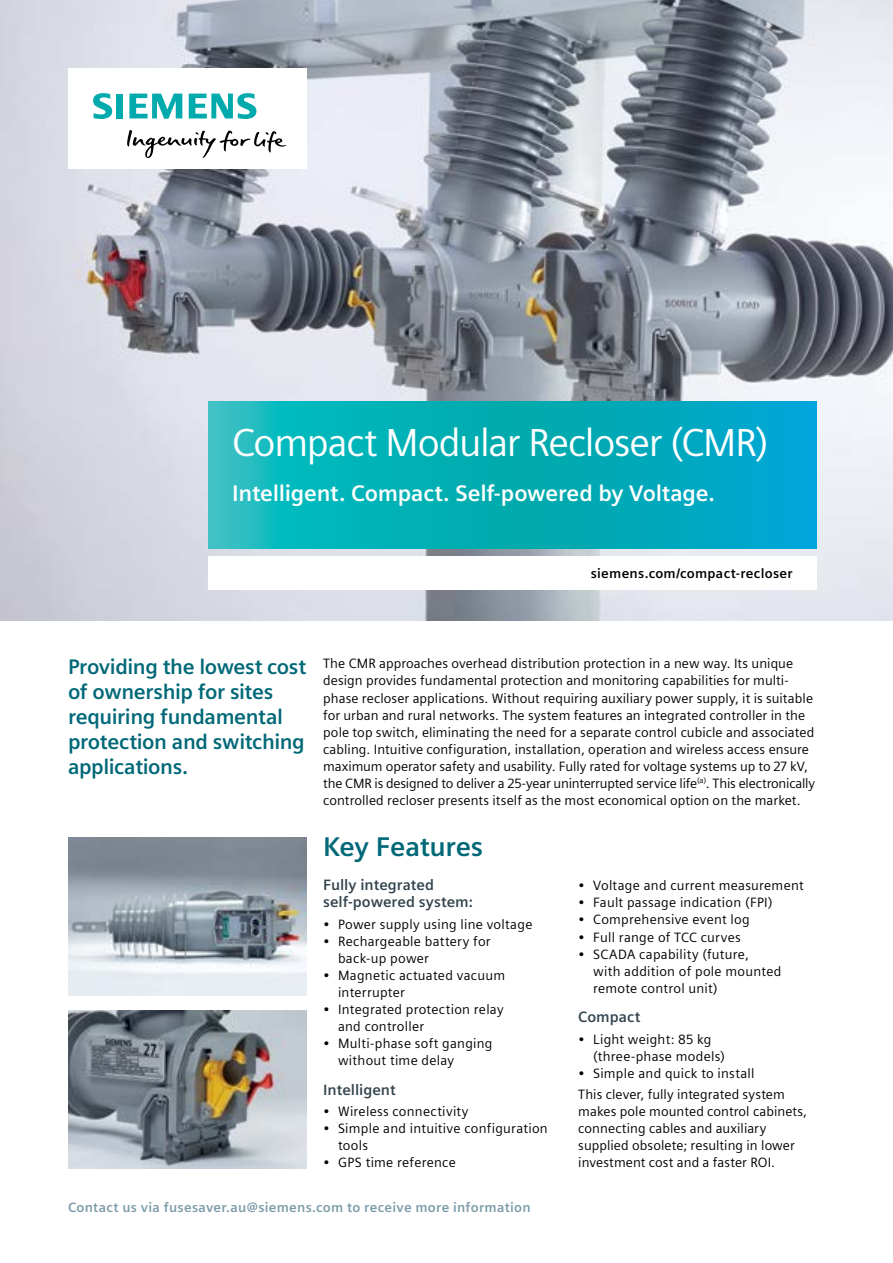
<style>
.page{position:relative;width:893px;height:1263px;background:#fff}
.page>*{position:absolute;margin:0;border:0;box-sizing:border-box;transform-origin:0 0}
.t1{font:39px "Siemens Sans";letter-spacing:-.03em;color:#fff}
.t2{font:700 27px "Siemens Sans";letter-spacing:-.01em;color:#006877}
.t3{font:700 22.5px "Siemens Sans";letter-spacing:-.01em;color:#fff}
.t4{font:700 21px/25.2px "Siemens Sans";letter-spacing:-.02em;color:#006877}
.t5{font:700 15px/17px "Siemens Sans";color:#34454f}
.t6{font:13.5px/17px "Siemens Sans";letter-spacing:.01em;color:#000}
.t7{font:700 13.5px "Siemens Sans";letter-spacing:.02em;color:#7b9aa9}
.t8{font:700 13.5px "Siemens Sans";letter-spacing:.02em;color:#000}
</style>
<div class="page">
<img style="left:0;top:0;width:893px;height:621px">
<img style="left:68px;top:838px;width:238px;height:157px">
<img style="left:68px;top:1011px;width:238px;height:157px">
<div style="left:208px;top:557px;width:608px;height:33px;background:#fff"></div>
<svg style="left:208px;top:402px;width:608px;height:146px;background:#04aebb"></svg>
<div style="left:68px;top:68px;width:238px;height:101px;background:#fff"></div>
<svg style="left:127px;top:130px;width:159px;height:28px"></svg>
<svg style="left:93px;top:93px;width:30px;height:26px"></svg>
<svg style="left:129px;top:94px;width:53px;height:25px"></svg>
<svg style="left:189px;top:93px;width:67px;height:26px"></svg>
<h1 class="t1" style="left:232px;top:420px;width:538px">Compact Modular Recloser (CMR)</h1>
<h3 class="t3" style="left:232px;top:480px;width:484px">Intelligent. Compact. Self-powered by Voltage.</h3>
<p class="t8" style="left:591px;top:566px;width:203px">siemens.com/compact-recloser</p>
<h3 class="t4" style="left:68px;top:654px;width:240px">Providing the lowest cost of ownership for sites requiring fundamental protection and switching applications.</h3>
<p class="t6" style="left:323px;top:655px;width:493px">The CMR approaches overhead distribution protection in a new way. Its unique design provides fundamental protection and monitoring capabilities for multi&shy;phase recloser applications. Without requiring auxiliary power supply, it is suitable for urban and rural networks. The system features an integrated controller in the pole top switch, eliminating the need for a separate control cubicle and associated cabling. Intuitive configuration, installation, operation and wireless access ensure maximum operator safety and usability. Fully rated for voltage systems up to 27 kV, the CMR is designed to deliver a 25-year uninterrupted service life<sup>(a)</sup>. This electronically controlled recloser presents itself as the most economical option on the market.</p>
<h2 class="t2" style="left:323px;top:832px;width:162px">Key Features</h2>
<p class="t5" style="left:323px;top:877px;width:151px">Fully integrated self-powered system:</p>
<p class="t6" style="left:323px;top:916px;width:211px">• Power supply using line voltage</p>
<p class="t6" style="left:338px;top:933px;width:154px;text-indent:-15px">• Rechargeable battery for back-up power</p>
<p class="t6" style="left:338px;top:967px;width:169px;text-indent:-15px">• Magnetic actuated vacuum interrupter</p>
<p class="t6" style="left:338px;top:1001px;width:167px;text-indent:-15px">• Integrated protection relay and controller</p>
<p class="t6" style="left:338px;top:1035px;width:156px;text-indent:-15px">• Multi-phase soft ganging without time delay</p>
<p class="t5" style="left:323px;top:1081px;width:74px">Intelligent</p>
<p class="t6" style="left:323px;top:1103px;width:147px">• Wireless connectivity</p>
<p class="t6" style="left:338px;top:1120px;width:211px;text-indent:-15px">• Simple and intuitive configuration tools</p>
<p class="t6" style="left:323px;top:1154px;width:134px">• GPS time reference</p>
<p class="t6" style="left:578px;top:877px;width:227px">• Voltage and current measurement</p>
<p class="t6" style="left:578px;top:894px;width:196px">• Fault passage indication (FPI)</p>
<p class="t6" style="left:578px;top:911px;width:173px">• Comprehensive event log</p>
<p class="t6" style="left:578px;top:928px;width:164px">• Full range of TCC curves</p>
<p class="t6" style="left:593px;top:945px;width:190px;text-indent:-15px">• SCADA capability (future,<br>with addition of pole mounted remote control unit)</p>
<p class="t5" style="left:578px;top:1009px;width:64px">Compact</p>
<p class="t6" style="left:593px;top:1030px;width:133px;text-indent:-15px">• Light weight: 85 kg (three-phase models)</p>
<p class="t6" style="left:578px;top:1062px;width:208px;line-height:21.3px">• Simple and quick to install<br>This clever, fully integrated system</p>
<p class="t6" style="left:578px;top:1103px;width:230px">makes pole mounted control cabinets, connecting cables and auxiliary supplied obsolete; resulting in lower investment cost and a faster ROI.</p>
<p class="t7" style="left:68px;top:1199px;width:464px">Contact us via fusesaver.au@siemens.com to receive more information</p>
</div>
